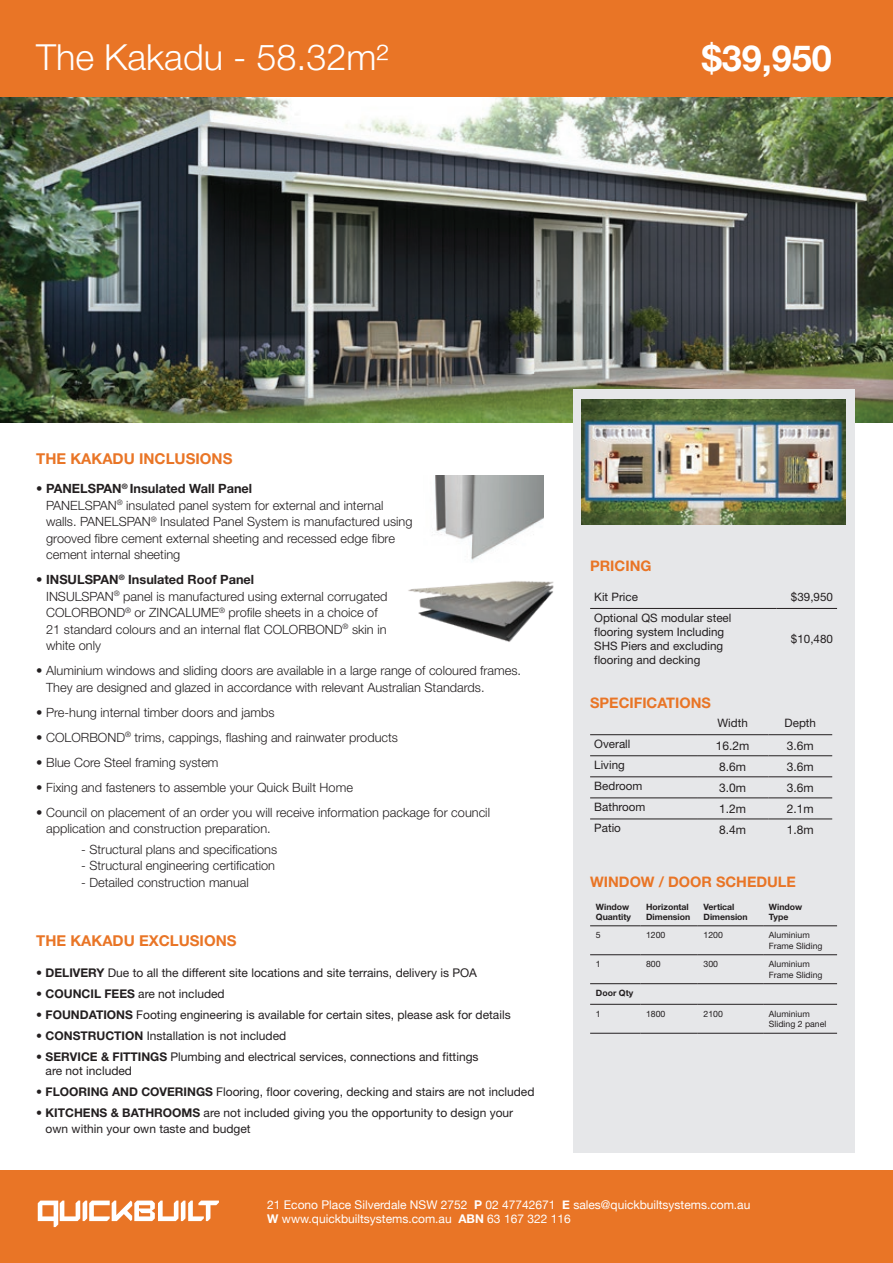
<style>
.page{position:relative;width:893px;height:1263px;background:#fff}
.page>*{position:absolute;margin:0;border:0;box-sizing:border-box;transform-origin:0 0}
.t1{font:300 36px "Helvetica Neue 45";color:#fff}
.t2{font:700 36px "Helvetica Neue 75";color:#fff}
.t3{font:700 15px "Helvetica Neue 75";color:#e97526}
.t4{font:700 14.55px "Helvetica Neue 75";color:#e97526}
.t5{font:300 12.75px/16.5px "Helvetica Neue 45";color:#231f20}
.t6{font:700 12.75px "Helvetica Neue 75";color:#231f20}
.t7{font:12px/14.4px "Helvetica Neue 55 Roman";color:#231f20}
.t8{font:12px/14.4px "Helvetica Neue";color:#fff}
.t9{font:11.55px/14px "Helvetica Neue 55 Roman";color:#231f20}
.t10{font:8.7px/10.5px "Helvetica Neue 55 Roman";color:#231f20}
.t11{font:700 8.7px/10.5px "Helvetica Neue 75";color:#231f20}
.s1{font-family:"Helvetica Neue 45";font-weight:300}
.s2{font-family:"Helvetica Neue 75";font-weight:700}
.s3{font-weight:700}
</style>
<div class="page">
<img style="left:0;top:96px;width:893px;height:327px">
<div style="left:573px;top:389px;width:281px;height:763px;background:#e6e7e9"></div>
<div style="left:0;top:0;width:893px;height:96px;background:#e97526"></div>
<div style="left:0;top:1171px;width:893px;height:92px;background:#e97526"></div>
<svg style="left:38px;top:1200px;width:181px;height:27px"></svg>
<img style="left:582px;top:400px;width:263px;height:125px">
<hr style="left:590px;top:608px;width:186px;height:1px;background:#231f20">
<hr style="left:776px;top:608px;width:61px;height:1px;background:#231f20">
<hr style="left:590px;top:734px;width:107px;height:1px;background:#231f20">
<hr style="left:697px;top:734px;width:71px;height:1px;background:#231f20">
<hr style="left:768px;top:734px;width:64px;height:1px;background:#231f20">
<hr style="left:590px;top:755px;width:107px;height:1px;background:#231f20">
<hr style="left:697px;top:755px;width:71px;height:1px;background:#231f20">
<hr style="left:768px;top:755px;width:64px;height:1px;background:#231f20">
<hr style="left:590px;top:776px;width:107px;height:1px;background:#231f20">
<hr style="left:697px;top:776px;width:71px;height:1px;background:#231f20">
<hr style="left:768px;top:776px;width:64px;height:1px;background:#231f20">
<hr style="left:590px;top:798px;width:107px;height:1px;background:#231f20">
<hr style="left:697px;top:798px;width:71px;height:1px;background:#231f20">
<hr style="left:768px;top:798px;width:64px;height:1px;background:#231f20">
<hr style="left:590px;top:819px;width:107px;height:1px;background:#231f20">
<hr style="left:697px;top:819px;width:71px;height:1px;background:#231f20">
<hr style="left:768px;top:819px;width:64px;height:1px;background:#231f20">
<hr style="left:590px;top:925px;width:50px;height:1px;background:#231f20">
<hr style="left:640px;top:925px;width:58px;height:1px;background:#231f20">
<hr style="left:698px;top:925px;width:65px;height:1px;background:#231f20">
<hr style="left:763px;top:925px;width:74px;height:1px;background:#231f20">
<hr style="left:590px;top:954px;width:50px;height:1px;background:#231f20">
<hr style="left:640px;top:954px;width:58px;height:1px;background:#231f20">
<hr style="left:698px;top:954px;width:65px;height:1px;background:#231f20">
<hr style="left:763px;top:954px;width:74px;height:1px;background:#231f20">
<hr style="left:590px;top:983px;width:50px;height:1px;background:#231f20">
<hr style="left:640px;top:983px;width:58px;height:1px;background:#231f20">
<hr style="left:698px;top:983px;width:65px;height:1px;background:#231f20">
<hr style="left:763px;top:983px;width:74px;height:1px;background:#231f20">
<hr style="left:590px;top:1004px;width:50px;height:1px;background:#231f20">
<hr style="left:640px;top:1004px;width:58px;height:1px;background:#231f20">
<hr style="left:698px;top:1004px;width:65px;height:1px;background:#231f20">
<hr style="left:763px;top:1004px;width:74px;height:1px;background:#231f20">
<hr style="left:590px;top:1033px;width:50px;height:1px;background:#231f20">
<hr style="left:640px;top:1033px;width:58px;height:1px;background:#231f20">
<hr style="left:698px;top:1033px;width:65px;height:1px;background:#231f20">
<hr style="left:763px;top:1033px;width:74px;height:1px;background:#231f20">
<img style="left:408px;top:581px;width:146px;height:61px">
<img style="left:434px;top:475px;width:109px;height:87px">
<h1 class="t1" style="left:36px;top:35px;width:354px">The Kakadu - 58.32m²</h1>
<h1 class="t2" style="left:702px;top:36px;width:132px">$39,950</h1>
<p class="t3" style="left:36px;top:449px;width:198px">THE KAKADU INCLUSIONS</p>
<p class="t6" style="left:36px;top:481px;width:217px"><span class="s1">•</span> PANELSPAN<sup>®</sup> Insulated Wall Panel</p>
<p class="t5" style="left:46px;top:497px;width:368px">PANELSPAN<sup>®</sup> insulated panel system for external and internal walls. PANELSPAN<sup>®</sup> Insulated Panel System is manufactured using grooved fibre cement external sheeting and recessed edge fibre cement internal sheeting</p>
<p class="t6" style="left:36px;top:572px;width:219px"><span class="s1">•</span> INSULSPAN<sup>®</sup> Insulated Roof Panel</p>
<p class="t5" style="left:46px;top:588px;width:343px">INSULSPAN<sup>®</sup> panel is manufactured using external corrugated COLORBOND<sup>®</sup> or ZINCALUME<sup>®</sup> profile sheets in a choice of 21 standard colours and an internal flat COLORBOND<sup>®</sup> skin in white only</p>
<p class="t5" style="left:46px;top:662px;width:476px;text-indent:-10px">• Aluminium windows and sliding doors are available in a large range of coloured frames.<br>They are designed and glazed in accordance with relevant Australian Standards.</p>
<p class="t5" style="left:36px;top:704px;width:240px">• Pre-hung internal timber doors and jambs</p>
<p class="t5" style="left:36px;top:729px;width:363px">• COLORBOND<sup>®</sup> trims, cappings, flashing and rainwater products</p>
<p class="t5" style="left:36px;top:754px;width:184px">• Blue Core Steel framing system</p>
<p class="t5" style="left:36px;top:779px;width:318px">• Fixing and fasteners to assemble your Quick Built Home</p>
<p class="t5" style="left:46px;top:804px;width:445px;text-indent:-10px">• Council on placement of an order you will receive information package for council application and construction preparation.</p>
<p class="t5" style="left:81px;top:841px;width:197px">- Structural plans and specifications</p>
<p class="t5" style="left:81px;top:857px;width:195px">- Structural engineering certification</p>
<p class="t5" style="left:81px;top:874px;width:169px">- Detailed construction manual</p>
<p class="t3" style="left:36px;top:932px;width:202px">THE KAKADU EXCLUSIONS</p>
<p class="t7" style="left:36px;top:966px;width:442px">• <span class="s2">DELIVERY</span> Due to all the different site locations and site terrains, delivery is POA</p>
<p class="t7" style="left:36px;top:986px;width:190px">• <span class="s2">COUNCIL FEES</span> are not included</p>
<p class="t7" style="left:36px;top:1007px;width:476px">• <span class="s2">FOUNDATIONS</span> Footing engineering is available for certain sites, please ask for details</p>
<p class="t7" style="left:36px;top:1028px;width:252px">• <span class="s2">CONSTRUCTION</span> Installation is not included</p>
<p class="t7" style="left:46px;top:1049px;width:434px;text-indent:-9px">• <span class="s2">SERVICE &amp; FITTINGS</span> Plumbing and electrical services, connections and fittings are not included</p>
<p class="t7" style="left:36px;top:1084px;width:500px">• <span class="s2">FLOORING AND COVERINGS</span> Flooring, floor covering, decking and stairs are not included</p>
<p class="t7" style="left:46px;top:1104px;width:469px;line-height:16.5px;text-indent:-9px">• <span class="s2">KITCHENS &amp; BATHROOMS</span> are not included giving you the opportunity to design your own within your own taste and budget</p>
<p class="t4" style="left:590px;top:557px;width:63px">PRICING</p>
<p class="t9" style="left:594px;top:590px;width:45px">Kit Price</p>
<p class="t9" style="left:791px;top:590px;width:44px">$39,950</p>
<p class="t9" style="left:594px;top:610px;width:139px">Optional QS modular steel flooring system Including<br>SHS Piers and excluding flooring and decking</p>
<p class="t9" style="left:791px;top:631px;width:44px">$10,480</p>
<p class="t4" style="left:590px;top:694px;width:122px">SPECIFICATIONS</p>
<p class="t9" style="left:717px;top:716px;width:32px">Width</p>
<p class="t9" style="left:785px;top:716px;width:33px">Depth</p>
<p class="t9" style="left:594px;top:737px;width:38px">Overall</p>
<p class="t7" style="left:716px;top:738px;width:35px">16.2m</p>
<p class="t7" style="left:787px;top:738px;width:28px">3.6m</p>
<p class="t9" style="left:594px;top:758px;width:32px">Living</p>
<p class="t7" style="left:719px;top:759px;width:28px">8.6m</p>
<p class="t7" style="left:787px;top:759px;width:28px">3.6m</p>
<p class="t9" style="left:594px;top:779px;width:50px">Bedroom</p>
<p class="t7" style="left:719px;top:780px;width:28px">3.0m</p>
<p class="t7" style="left:787px;top:780px;width:28px">3.6m</p>
<p class="t9" style="left:594px;top:800px;width:53px">Bathroom</p>
<p class="t7" style="left:719px;top:801px;width:28px">1.2m</p>
<p class="t7" style="left:787px;top:801px;width:28px">2.1m</p>
<p class="t9" style="left:594px;top:821px;width:28px">Patio</p>
<p class="t7" style="left:719px;top:822px;width:28px">8.4m</p>
<p class="t7" style="left:787px;top:822px;width:28px">1.8m</p>
<p class="t4" style="left:590px;top:873px;width:207px">WINDOW / DOOR SCHEDULE</p>
<p class="t11" style="left:596px;top:901px;width:37px">Window<br>Quantity</p>
<p class="t11" style="left:646px;top:901px;width:46px">Horizontal<br>Dimension</p>
<p class="t11" style="left:704px;top:901px;width:46px">Vertical<br>Dimension</p>
<p class="t11" style="left:769px;top:901px;width:35px">Window<br>Type</p>
<p class="t10" style="left:596px;top:930px;width:6px">5</p>
<p class="t10" style="left:646px;top:930px;width:21px">1200</p>
<p class="t10" style="left:704px;top:930px;width:21px">1200</p>
<p class="t10" style="left:769px;top:930px;width:55px">Aluminium<br>Frame Sliding</p>
<p class="t10" style="left:596px;top:959px;width:6px">1</p>
<p class="t10" style="left:646px;top:959px;width:16px">800</p>
<p class="t10" style="left:704px;top:959px;width:16px">300</p>
<p class="t10" style="left:769px;top:959px;width:55px">Aluminium<br>Frame Sliding</p>
<p class="t11" style="left:596px;top:988px;width:39px">Door Qty</p>
<p class="t10" style="left:596px;top:1008px;width:6px">1</p>
<p class="t10" style="left:646px;top:1008px;width:21px">1800</p>
<p class="t10" style="left:704px;top:1008px;width:21px">2100</p>
<p class="t10" style="left:769px;top:1008px;width:59px">Aluminium<br>Sliding 2 panel</p>
<p class="t8" style="left:267px;top:1198px;width:485px">21 Econo Place Silverdale NSW 2752 <span class="s3">P</span> 02 47742671 <span class="s3">E</span> sales@quickbuiltsystems.com.au<br><span class="s3">W</span> www.quickbuiltsystems.com.au <span class="s3">ABN</span> 63 167 322 116</p>
</div>
